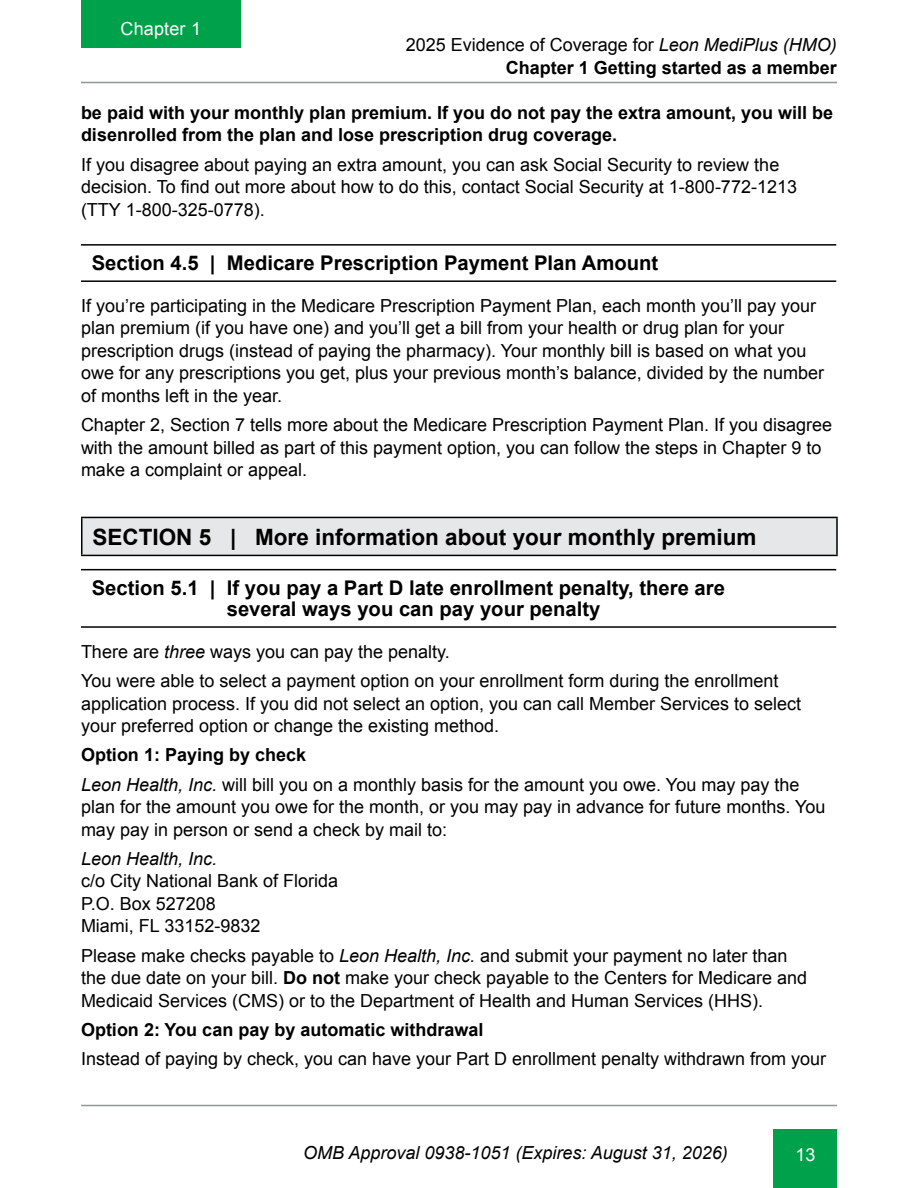
<style>
.page{position:relative;width:918px;height:1188px;background:#fff}
.page>*{position:absolute;margin:0;border:0;box-sizing:border-box;transform-origin:0 0}
.t1{font:700 22.5px "Arial";color:#000}
.t2{font:700 20.25px/21px "Arial";color:#000;text-align:center}
.t3{font:18px/22.5px "Arial";color:#000}
.t4{font:700 18px/22.8px "Arial";color:#000;text-align:right}
.t5{font:italic 18px "Arial";color:#000}
.t6{font:18px "Arial";letter-spacing:.01em;color:#fff}
.s1{font-weight:400}
.s2{font-weight:400;font-style:italic}
.s3{font-style:italic}
.s4{font-weight:700}
</style>
<div class="page">
<hr style="left:81px;top:82px;width:756px;height:1px;background:#939598">
<hr style="left:81px;top:1105px;width:756px;height:1px;background:#939598">
<div style="left:774px;top:1129px;width:63px;height:59px;background:#00a14b"></div>
<div style="left:81px;top:0;width:160px;height:48px;background:#00a14b"></div>
<hr style="left:81px;top:244px;width:755px;height:2px;background:#000">
<hr style="left:81px;top:280px;width:755px;height:2px;background:#000">
<div style="left:82px;top:517px;width:755px;height:38px;background:#e6e7e8"></div>
<hr style="left:81px;top:518px;width:1px;height:37px;background:#000">
<hr style="left:81px;top:517px;width:757px;height:1px;background:#000">
<hr style="left:836px;top:518px;width:2px;height:37px;background:#000">
<hr style="left:81px;top:555px;width:757px;height:1px;background:#000">
<hr style="left:81px;top:569px;width:755px;height:1px;background:#000">
<hr style="left:81px;top:626px;width:755px;height:2px;background:#000">
<p class="t6" style="left:121px;top:17px;width:82px">Chapter 1</p>
<p class="t4" style="left:406px;top:34px;width:433px"><span class="s1">2025 Evidence of Coverage for</span> <span class="s2">Leon MediPlus (HMO)<br></span>Chapter 1 Getting started as a member</p>
<p class="t4" style="left:81px;top:102px;width:754px;text-align:left">be paid with your monthly plan premium. If you do not pay the extra amount, you will be disenrolled from the plan and lose prescription drug coverage.</p>
<p class="t3" style="left:81px;top:153px;width:718px">If you disagree about paying an extra amount, you can ask Social Security to review the decision. To find out more about how to do this, contact Social Security at 1-800-772-1213 (TTY 1-800-325-0778).</p>
<p class="t2" style="left:92px;top:253px;width:568px">Section 4.5 | Medicare Prescription Payment Plan Amount</p>
<p class="t3" style="left:81px;top:295px;width:745px">If you’re participating in the Medicare Prescription Payment Plan, each month you’ll pay your plan premium (if you have one) and you’ll get a bill from your health or drug plan for your prescription drugs (instead of paying the pharmacy). Your monthly bill is based on what you owe for any prescriptions you get, plus your previous month’s balance, divided by the number of months left in the year.</p>
<p class="t3" style="left:81px;top:414px;width:753px">Chapter 2, Section 7 tells more about the Medicare Prescription Payment Plan. If you disagree with the amount billed as part of this payment option, you can follow the steps in Chapter 9 to make a complaint or appeal.</p>
<p class="t1" style="left:93px;top:522px;width:665px">SECTION 5 | More information about your monthly premium</p>
<p class="t2" style="left:92px;top:578px;width:635px">Section 5.1 | If you pay a Part D late enrollment penalty, there are several ways you can pay your penalty</p>
<p class="t3" style="left:81px;top:637px;width:699px;line-height:29.2px">There are <span class="s3">three</span> ways you can pay the penalty.<br>You were able to select a payment option on your enrollment form during the enrollment</p>
<p class="t3" style="left:81px;top:692px;width:722px">application process. If you did not select an option, you can call Member Services to select your preferred option or change the existing method.</p>
<p class="t3" style="left:81px;top:741px;width:720px;line-height:29.2px"><span class="s4">Option 1: Paying by check<br></span><span class="s3">Leon Health, Inc.</span> will bill you on a monthly basis for the amount you owe. You may pay the</p>
<p class="t3" style="left:81px;top:796px;width:746px">plan for the amount you owe for the month, or you may pay in advance for future months. You may pay in person or send a check by mail to:</p>
<p class="t5" style="left:81px;top:847px;width:138px">Leon Health, Inc.</p>
<p class="t3" style="left:81px;top:870px;width:259px">c/o City National Bank of Florida<br>P.O. Box 527208<br>Miami, FL 33152-9832</p>
<p class="t3" style="left:81px;top:944px;width:728px">Please make checks payable to <span class="s3">Leon Health, Inc.</span> and submit your payment no later than the due date on your bill. <span class="s4">Do not</span> make your check payable to the Centers for Medicare and<br>Medicaid Services (CMS) or to the Department of Health and Human Services (HHS).</p>
<p class="t4" style="left:81px;top:1019px;width:404px">Option 2: You can pay by automatic withdrawal</p>
<p class="t3" style="left:81px;top:1048px;width:747px">Instead of paying by check, you can have your Part D enrollment penalty withdrawn from your</p>
<p class="t5" style="left:303px;top:1141px;width:426px">OMB Approval 0938-1051 (Expires: August 31, 2026)</p>
<p class="t6" style="left:795px;top:1142px;width:22px">13</p>
</div>
